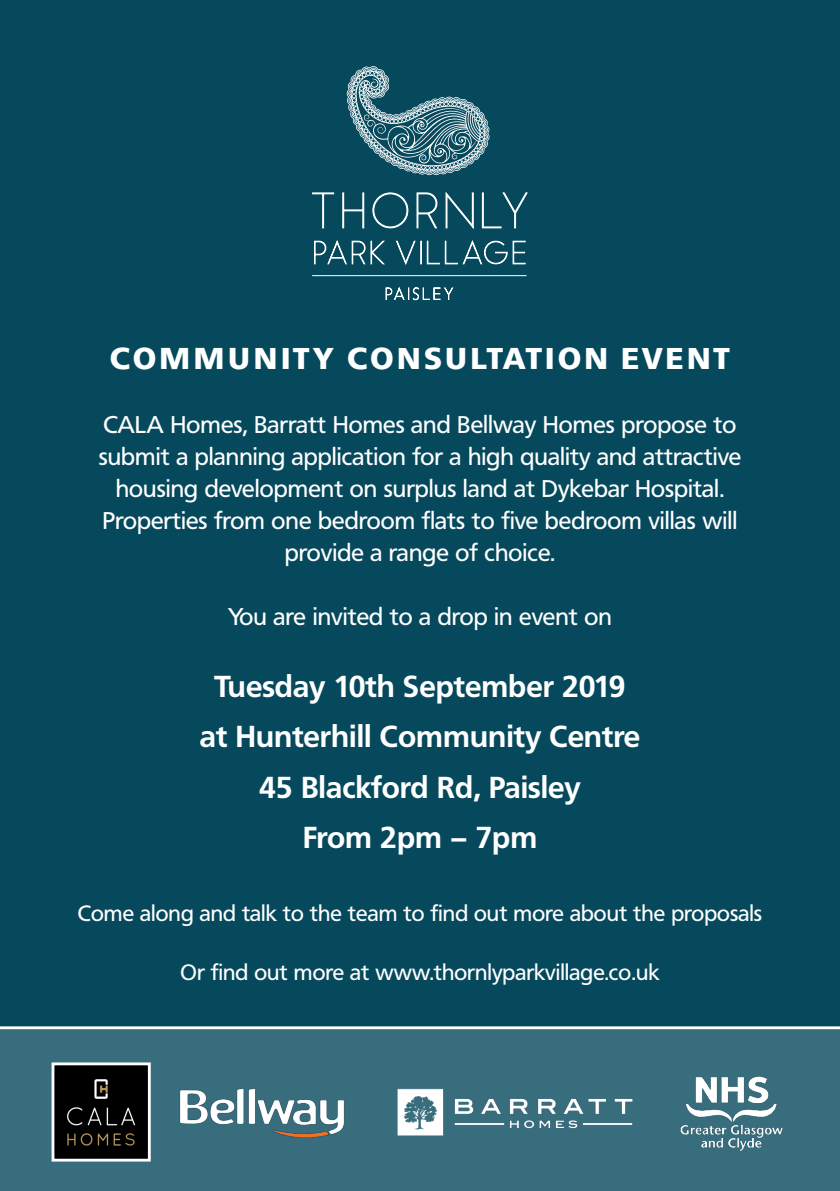
<style>
.page{position:relative;width:840px;height:1191px;background:#fff}
.page>*{position:absolute;margin:0;border:0;box-sizing:border-box;transform-origin:0 0}
.t1{font:700 30px "Frutiger BQ";color:#fff}
.t2{font:900 30px "Frutiger BQ";letter-spacing:.1em;color:#fff}
.t3{font:24px/32px "Frutiger BQ";color:#fff;text-align:center}
.t4{font:22px "Frutiger BQ";color:#fff}
</style>
<div class="page">
<div style="left:0;top:0;width:839px;height:1027px;background:#06495d"></div>
<div style="left:0;top:1026px;width:839px;height:165px;background:#386d7d"></div>
<svg style="left:312px;top:192px;width:22px;height:37px"></svg>
<svg style="left:342px;top:192px;width:22px;height:37px"></svg>
<svg style="left:372px;top:192px;width:36px;height:37px"></svg>
<svg style="left:416px;top:192px;width:21px;height:37px"></svg>
<svg style="left:445px;top:191px;width:29px;height:38px"></svg>
<svg style="left:481px;top:192px;width:46px;height:37px"></svg>
<svg style="left:314px;top:240px;width:71px;height:25px"></svg>
<svg style="left:396px;top:240px;width:130px;height:25px"></svg>
<svg style="left:312px;top:275px;width:215px;height:25px"></svg>
<svg style="left:346px;top:66px;width:143px;height:109px"></svg>
<img style="left:169px;top:1075px;width:185px;height:76px">
<img style="left:387px;top:1077px;width:252px;height:73px">
<img style="left:674px;top:1068px;width:114px;height:90px">
<img style="left:56px;top:1066px;width:91px;height:91px">
<div style="left:52px;top:1062px;width:99px;height:99px;border:3px solid #fff"></div>
<p class="t2" style="left:110px;top:341px;width:621px">COMMUNITY CONSULTATION EVENT</p>
<p class="t3" style="left:99px;top:409px;width:643px">CALA Homes, Barratt Homes and Bellway Homes propose to submit a planning application for a high quality and attractive housing development on surplus land at Dykebar Hospital.<br>Properties from one bedroom flats to five bedroom villas will provide a range of choice.</p>
<p class="t3" style="left:228px;top:601px;width:385px">You are invited to a drop in event on</p>
<p class="t1" style="left:214px;top:668px;width:413px">Tuesday 10th September 2019</p>
<p class="t1" style="left:200px;top:718px;width:442px">at Hunterhill Community Centre</p>
<p class="t1" style="left:259px;top:769px;width:323px">45 Blackford Rd, Paisley</p>
<p class="t1" style="left:302px;top:819px;width:236px">From 2pm – 7pm</p>
<p class="t4" style="left:78px;top:900px;width:685px">Come along and talk to the team to find out more about the proposals</p>
<p class="t4" style="left:180px;top:959px;width:480px">Or find out more at www.thornlyparkvillage.co.uk</p>
</div>
